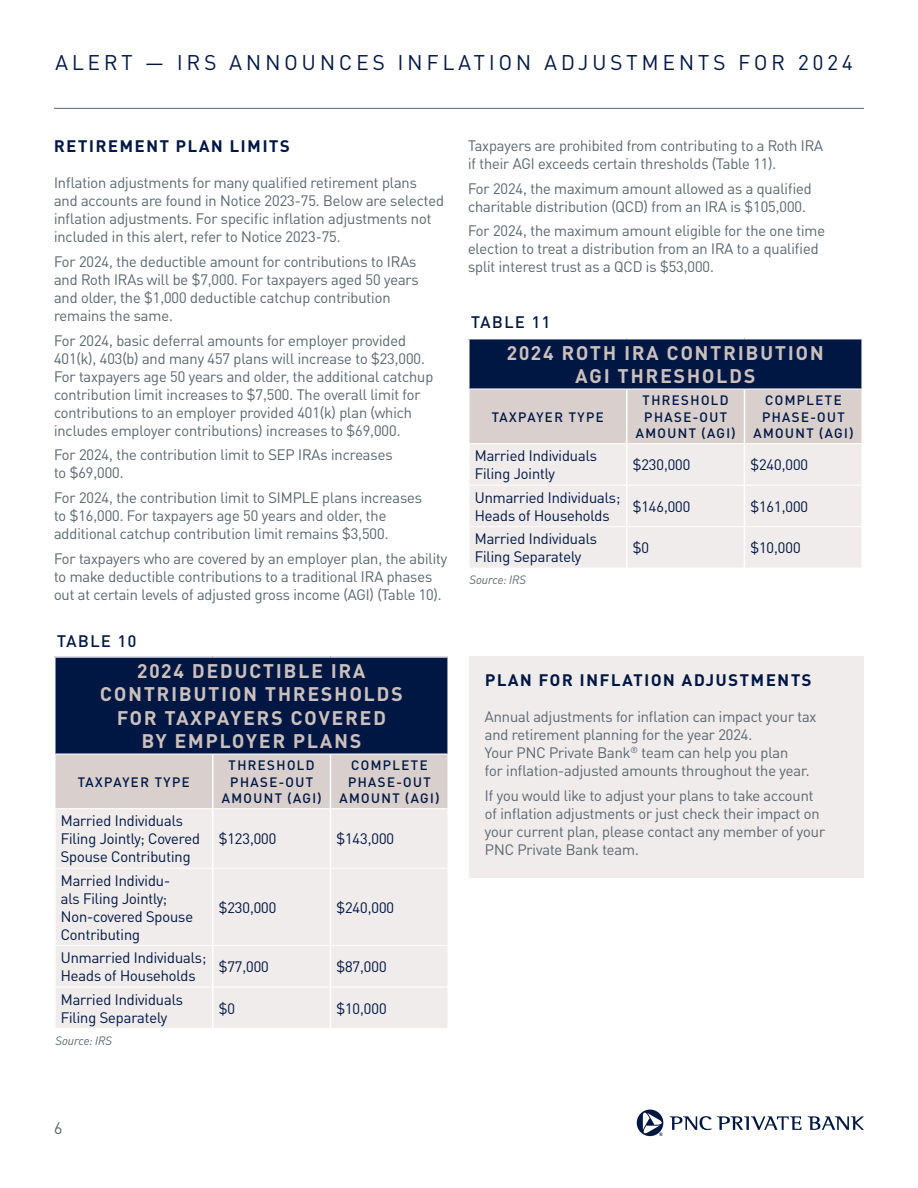
<style>
.page{position:relative;width:918px;height:1188px;background:#fff}
.page>*{position:absolute;margin:0;border:0;box-sizing:border-box;transform-origin:0 0}
.t1{font:21px "PNC Brand";letter-spacing:.2em;color:#001744}
.t2{font:700 19.5px/23.4px "PNC Brand";letter-spacing:.11em;color:#ccc0bc;text-align:center}
.t3{font:700 16.5px "PNC Brand";letter-spacing:.11em;color:#001744}
.t4{font:500 16.5px "PNC Brand";letter-spacing:.1em;color:#001744}
.t5{font:16.5px "PNC Brand";color:#5b6770}
.t6{font:15px/18px "PNC Brand";color:#5b6770}
.t7{font:15px/18px "PNC Brand";color:#001744}
.t8{font:500 13.5px/16.2px "PNC Brand";letter-spacing:.11em;color:#001744;text-align:center}
.t9{font:italic 12px "PNC Brand";color:#5b6770}
</style>
<div class="page">
<div style="left:470px;top:656px;width:394px;height:222px;background:#f0eceb"></div>
<hr style="left:54px;top:108px;width:810px;height:1px;background:#5b6770">
<svg style="left:637px;top:1110px;width:227px;height:26px"></svg>
<div style="left:55px;top:657px;width:393px;height:97px;background:#001744"></div>
<div style="left:56px;top:755px;width:391px;height:53px;background:#d9d0cd"></div>
<div style="left:56px;top:809px;width:391px;height:219px;background:#f0eceb"></div>
<hr style="left:56px;top:868px;width:157px;height:1px;background:#fff">
<hr style="left:213px;top:868px;width:117px;height:1px;background:#fff">
<hr style="left:331px;top:868px;width:116px;height:1px;background:#fff">
<hr style="left:56px;top:945px;width:157px;height:1px;background:#fff">
<hr style="left:213px;top:945px;width:117px;height:1px;background:#fff">
<hr style="left:331px;top:945px;width:116px;height:1px;background:#fff">
<hr style="left:56px;top:987px;width:157px;height:1px;background:#fff">
<hr style="left:213px;top:987px;width:117px;height:1px;background:#fff">
<hr style="left:331px;top:987px;width:116px;height:1px;background:#fff">
<hr style="left:212px;top:754px;width:2px;height:54px;background:#fff">
<hr style="left:212px;top:809px;width:2px;height:59px;background:#fff">
<hr style="left:212px;top:869px;width:2px;height:76px;background:#fff">
<hr style="left:212px;top:946px;width:2px;height:41px;background:#fff">
<hr style="left:212px;top:987px;width:2px;height:41px;background:#fff">
<hr style="left:54px;top:656px;width:159px;height:2px;background:#fff">
<hr style="left:54px;top:658px;width:2px;height:96px;background:#fff">
<hr style="left:213px;top:656px;width:117px;height:2px;background:#fff">
<hr style="left:330px;top:656px;width:119px;height:2px;background:#fff">
<hr style="left:447px;top:658px;width:2px;height:96px;background:#fff">
<hr style="left:330px;top:754px;width:1px;height:55px;background:#fff">
<hr style="left:330px;top:809px;width:1px;height:59px;background:#fff">
<hr style="left:330px;top:868px;width:1px;height:78px;background:#fff">
<hr style="left:330px;top:946px;width:1px;height:41px;background:#fff">
<hr style="left:330px;top:987px;width:1px;height:41px;background:#fff">
<div style="left:469px;top:339px;width:393px;height:50px;background:#001744"></div>
<div style="left:470px;top:390px;width:391px;height:53px;background:#d9d0cd"></div>
<div style="left:470px;top:444px;width:391px;height:124px;background:#f0eceb"></div>
<hr style="left:470px;top:485px;width:157px;height:1px;background:#fff">
<hr style="left:627px;top:485px;width:117px;height:1px;background:#fff">
<hr style="left:745px;top:485px;width:116px;height:1px;background:#fff">
<hr style="left:470px;top:526px;width:157px;height:1px;background:#fff">
<hr style="left:627px;top:526px;width:117px;height:1px;background:#fff">
<hr style="left:745px;top:526px;width:116px;height:1px;background:#fff">
<hr style="left:626px;top:389px;width:2px;height:54px;background:#fff">
<hr style="left:626px;top:444px;width:2px;height:41px;background:#fff">
<hr style="left:626px;top:486px;width:2px;height:40px;background:#fff">
<hr style="left:626px;top:527px;width:2px;height:41px;background:#fff">
<hr style="left:468px;top:339px;width:2px;height:50px;background:#fff">
<hr style="left:861px;top:339px;width:2px;height:50px;background:#fff">
<hr style="left:744px;top:389px;width:1px;height:55px;background:#fff">
<hr style="left:744px;top:444px;width:1px;height:41px;background:#fff">
<hr style="left:744px;top:485px;width:1px;height:42px;background:#fff">
<hr style="left:744px;top:527px;width:1px;height:41px;background:#fff">
<p class="t1" style="left:56px;top:49px;width:799px">ALERT — IRS ANNOUNCES INFLATION ADJUSTMENTS FOR 2024</p>
<p class="t3" style="left:54px;top:135px;width:237px">RETIREMENT PLAN LIMITS</p>
<p class="t6" style="left:54px;top:173px;width:391px">Inflation adjustments for many qualified retirement plans and accounts are found in Notice 2023-75. Below are selected inflation adjustments. For specific inflation adjustments not included in this alert, refer to Notice 2023-75.</p>
<p class="t6" style="left:54px;top:252px;width:366px">For 2024, the deductible amount for contributions to IRAs and Roth IRAs will be $7,000. For taxpayers aged 50 years and older, the $1,000 deductible catchup contribution remains the same.</p>
<p class="t6" style="left:54px;top:331px;width:381px">For 2024, basic deferral amounts for employer provided 401(k), 403(b) and many 457 plans will increase to $23,000.<br>For taxpayers age 50 years and older, the additional catchup contribution limit increases to $7,500. The overall limit for contributions to an employer provided 401(k) plan (which includes employer contributions) increases to $69,000.</p>
<p class="t6" style="left:54px;top:446px;width:340px">For 2024, the contribution limit to SEP IRAs increases to $69,000.</p>
<p class="t6" style="left:54px;top:488px;width:370px">For 2024, the contribution limit to SIMPLE plans increases to $16,000. For taxpayers age 50 years and older, the additional catchup contribution limit remains $3,500.</p>
<p class="t6" style="left:54px;top:549px;width:395px">For taxpayers who are covered by an employer plan, the ability to make deductible contributions to a traditional IRA phases out at certain levels of adjusted gross income (AGI) (Table 10).</p>
<p class="t4" style="left:57px;top:630px;width:81px">TABLE 10</p>
<p class="t2" style="left:100px;top:658px;width:304px">2024 DEDUCTIBLE IRA<br>CONTRIBUTION THRESHOLDS<br>FOR TAXPAYERS COVERED<br>BY EMPLOYER PLANS</p>
<p class="t8" style="left:78px;top:773px;width:114px">TAXPAYER TYPE</p>
<p class="t8" style="left:222px;top:757px;width:101px">THRESHOLD<br>PHASE-OUT<br>AMOUNT (AGI)</p>
<p class="t8" style="left:339px;top:757px;width:101px">COMPLETE<br>PHASE-OUT<br>AMOUNT (AGI)</p>
<p class="t7" style="left:61px;top:811px;width:141px">Married Individuals<br>Filing Jointly; Covered<br>Spouse Contributing</p>
<p class="t7" style="left:61px;top:871px;width:134px">Married Individu-<br>als Filing Jointly;<br>Non-covered Spouse<br>Contributing</p>
<p class="t7" style="left:219px;top:829px;width:59px">$123,000</p>
<p class="t7" style="left:336px;top:829px;width:59px">$143,000</p>
<p class="t7" style="left:219px;top:898px;width:59px">$230,000</p>
<p class="t7" style="left:336px;top:898px;width:59px">$240,000</p>
<p class="t7" style="left:61px;top:948px;width:147px">Unmarried Individuals;<br>Heads of Households</p>
<p class="t7" style="left:219px;top:957px;width:52px">$77,000</p>
<p class="t7" style="left:336px;top:957px;width:52px">$87,000</p>
<p class="t7" style="left:61px;top:990px;width:124px">Married Individuals<br>Filing Separately</p>
<p class="t7" style="left:219px;top:999px;width:18px">$0</p>
<p class="t7" style="left:336px;top:999px;width:52px">$10,000</p>
<p class="t9" style="left:56px;top:1033px;width:58px">Source: IRS</p>
<p class="t6" style="left:468px;top:136px;width:357px">Taxpayers are prohibited from contributing to a Roth IRA if their AGI exceeds certain thresholds (Table 11).</p>
<p class="t6" style="left:468px;top:179px;width:345px">For 2024, the maximum amount allowed as a qualified charitable distribution (QCD) from an IRA is $105,000.</p>
<p class="t6" style="left:468px;top:222px;width:359px">For 2024, the maximum amount eligible for the one time election to treat a distribution from an IRA to a qualified split interest trust as a QCD is $53,000.</p>
<p class="t4" style="left:471px;top:312px;width:81px">TABLE 11</p>
<p class="t2" style="left:507px;top:340px;width:318px">2024 ROTH IRA CONTRIBUTION<br>AGI THRESHOLDS</p>
<p class="t8" style="left:492px;top:408px;width:114px">TAXPAYER TYPE</p>
<p class="t8" style="left:636px;top:392px;width:101px">THRESHOLD<br>PHASE-OUT<br>AMOUNT (AGI)</p>
<p class="t8" style="left:753px;top:392px;width:101px">COMPLETE<br>PHASE-OUT<br>AMOUNT (AGI)</p>
<p class="t7" style="left:475px;top:446px;width:124px">Married Individuals<br>Filing Jointly</p>
<p class="t7" style="left:633px;top:455px;width:59px">$230,000</p>
<p class="t7" style="left:750px;top:455px;width:59px">$240,000</p>
<p class="t7" style="left:475px;top:488px;width:147px">Unmarried Individuals;<br>Heads of Households</p>
<p class="t7" style="left:633px;top:497px;width:59px">$146,000</p>
<p class="t7" style="left:750px;top:497px;width:59px">$161,000</p>
<p class="t7" style="left:475px;top:529px;width:124px">Married Individuals<br>Filing Separately</p>
<p class="t7" style="left:633px;top:538px;width:18px">$0</p>
<p class="t7" style="left:750px;top:538px;width:52px">$10,000</p>
<p class="t9" style="left:470px;top:573px;width:58px">Source: IRS</p>
<p class="t3" style="left:485px;top:670px;width:328px">PLAN FOR INFLATION ADJUSTMENTS</p>
<p class="t6" style="left:485px;top:708px;width:333px">Annual adjustments for inflation can impact your tax and retirement planning for the year 2024.<br>Your PNC Private Bank<sup>®</sup> team can help you plan<br>for inflation-adjusted amounts throughout the year.</p>
<p class="t6" style="left:485px;top:786px;width:342px">If you would like to adjust your plans to take account of inflation adjustments or just check their impact on your current plan, please contact any member of your PNC Private Bank team.</p>
<p class="t5" style="left:54px;top:1118px;width:10px">6</p>
</div>
